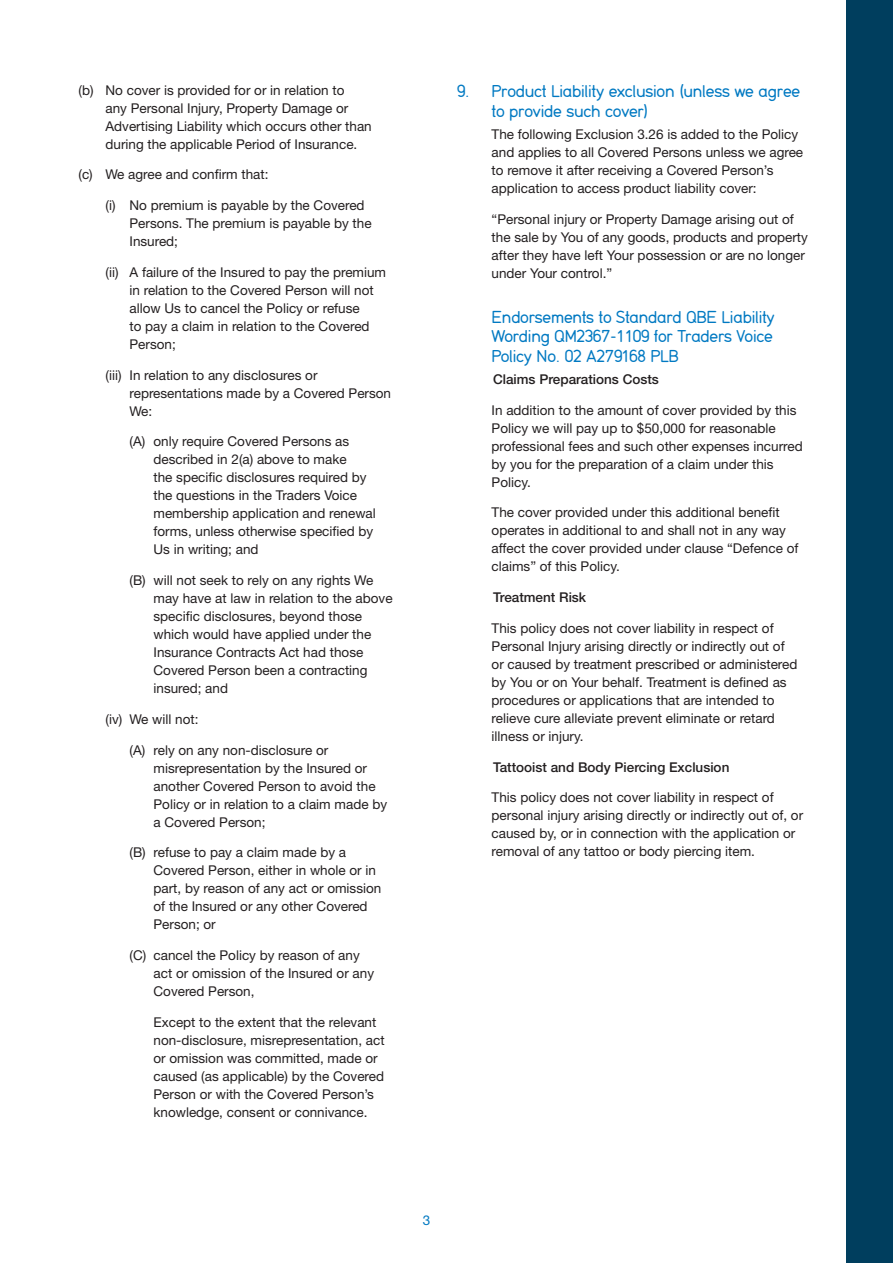
<style>
.page{position:relative;width:893px;height:1263px;background:#fff}
.page>*{position:absolute;margin:0;border:0;box-sizing:border-box;transform-origin:0 0}
.t1{font:18px/19.5px "Din 16";letter-spacing:-.015em;color:#0079c2}
.t2{font:13.5px/18px "Helvetica Neue LT Std";color:#231f20}
.t3{font:500 13.5px "Helvetica Neue LT Std";color:#231f20}
.t4{font:13.5px "Helvetica Neue LT Std";color:#0079c2}
</style>
<div class="page">
<div style="left:846px;top:0;width:47px;height:1263px;background:#003e5e"></div>
<p class="t2" style="left:106px;top:81px;width:268px;text-indent:-27px">(b) No cover is provided for or in relation to<br>any Personal Injury, Property Damage or Advertising Liability which occurs other than during the applicable Period of Insurance.</p>
<p class="t2" style="left:79px;top:165px;width:192px">(c) We agree and confirm that:</p>
<p class="t2" style="left:130px;top:196px;width:244px;text-indent:-24px">(i) No premium is payable by the Covered<br>Persons. The premium is payable by the<br>Insured;</p>
<p class="t2" style="left:130px;top:263px;width:258px;text-indent:-24px">(ii) A failure of the Insured to pay the premium in relation to the Covered Person will not allow Us to cancel the Policy or refuse<br>to pay a claim in relation to the Covered Person;</p>
<p class="t2" style="left:130px;top:366px;width:263px;text-indent:-24px">(iii) In relation to any disclosures or representations made by a Covered Person<br>We:</p>
<p class="t2" style="left:154px;top:432px;width:224px;text-indent:-24px">(A) only require Covered Persons as described in 2(a) above to make<br>the specific disclosures required by the questions in the Traders Voice membership application and renewal forms, unless otherwise specified by<br>Us in writing; and</p>
<p class="t2" style="left:154px;top:571px;width:241px;text-indent:-24px">(B) will not seek to rely on any rights We may have at law in relation to the above specific disclosures, beyond those which would have applied under the<br>Insurance Contracts Act had those<br>Covered Person been a contracting insured; and</p>
<p class="t2" style="left:106px;top:710px;width:94px">(iv) We will not:</p>
<p class="t2" style="left:154px;top:741px;width:235px;text-indent:-24px">(A) rely on any non-disclosure or misrepresentation by the Insured or another Covered Person to avoid the<br>Policy or in relation to a claim made by a Covered Person;</p>
<p class="t2" style="left:154px;top:843px;width:229px;text-indent:-24px">(B) refuse to pay a claim made by a<br>Covered Person, either in whole or in part, by reason of any act or omission of the Insured or any other Covered<br>Person; or</p>
<p class="t2" style="left:154px;top:946px;width:222px;text-indent:-24px">(C) cancel the Policy by reason of any act or omission of the Insured or any<br>Covered Person,</p>
<p class="t2" style="left:154px;top:1013px;width:233px">Except to the extent that the relevant non-disclosure, misrepresentation, act or omission was committed, made or caused (as applicable) by the Covered Person or with the Covered Person’s knowledge, consent or connivance.</p>
<h1 class="t1" style="left:492px;top:82px;width:310px;text-indent:-35px">9. Product Liability exclusion (unless we agree to provide such cover)</h1>
<p class="t2" style="left:492px;top:125px;width:313px">The following Exclusion 3.26 is added to the Policy and applies to all Covered Persons unless we agree to remove it after receiving a Covered Person’s application to access product liability cover:</p>
<p class="t2" style="left:492px;top:210px;width:318px">“Personal injury or Property Damage arising out of the sale by You of any goods, products and property after they have left Your possession or are no longer under Your control.”</p>
<h1 class="t1" style="left:492px;top:307px;width:285px;text-align:justify">Endorsements to Standard QBE Liability Wording QM2367-1109 for Traders Voice Policy No. 02 A279168 PLB</h1>
<p class="t3" style="left:493px;top:371px;width:167px">Claims Preparations Costs</p>
<p class="t2" style="left:492px;top:401px;width:313px">In addition to the amount of cover provided by this Policy we will pay up to $50,000 for reasonable professional fees and such other expenses incurred by you for the preparation of a claim under this Policy.</p>
<p class="t2" style="left:492px;top:503px;width:308px">The cover provided under this additional benefit operates in additional to and shall not in any way affect the cover provided under clause “Defence of claims” of this Policy.</p>
<p class="t3" style="left:493px;top:589px;width:95px">Treatment Risk</p>
<p class="t2" style="left:492px;top:619px;width:307px">This policy does not cover liability in respect of Personal Injury arising directly or indirectly out of or caused by treatment prescribed or administered by You or on Your behalf. Treatment is defined as procedures or applications that are intended to relieve cure alleviate prevent eliminate or retard illness or injury.</p>
<p class="t3" style="left:493px;top:759px;width:238px">Tattooist and Body Piercing Exclusion</p>
<p class="t2" style="left:492px;top:788px;width:313px">This policy does not cover liability in respect of personal injury arising directly or indirectly out of, or caused by, or in connection with the application or removal of any tattoo or body piercing item.</p>
<p class="t4" style="left:423px;top:1212px;width:9px">3</p>
</div>
